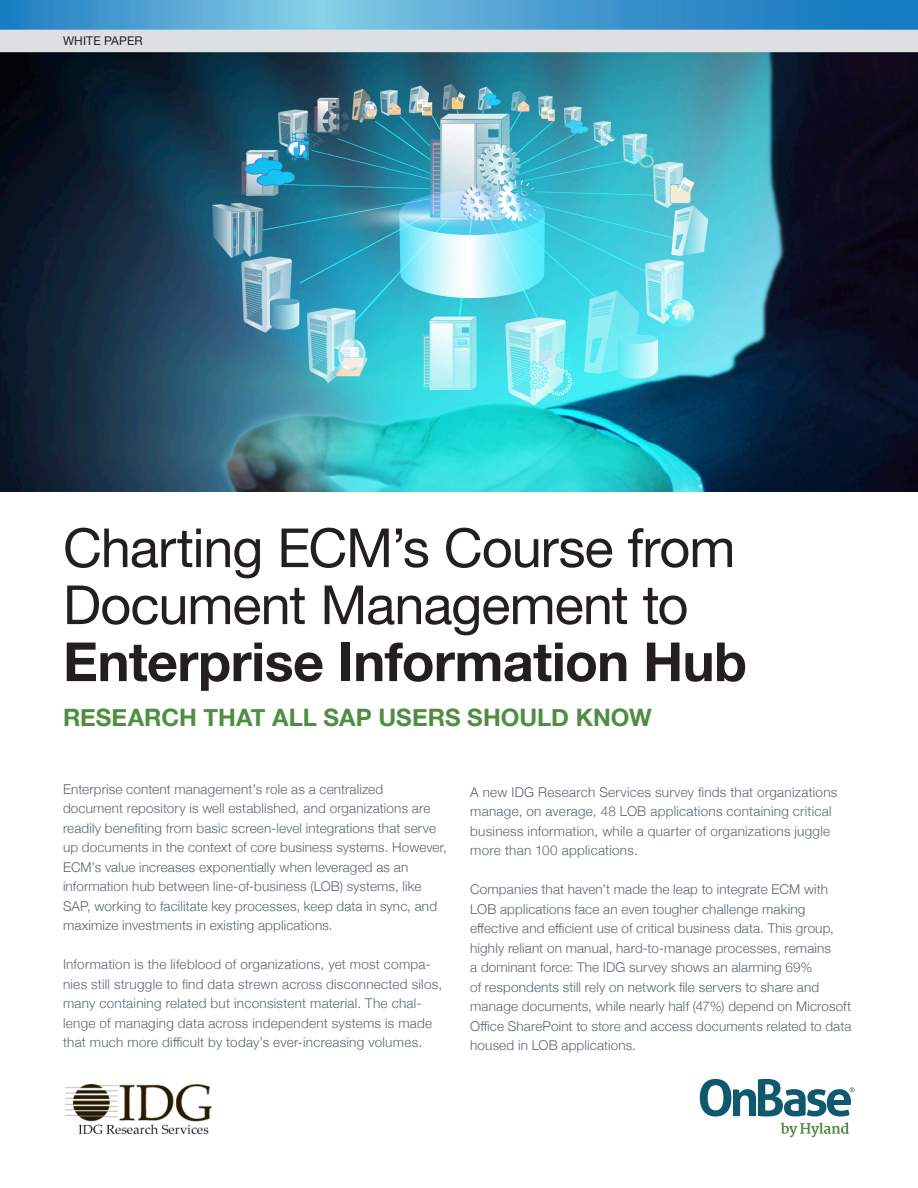
<style>
.page{position:relative;width:918px;height:1188px;background:#fff}
.page>*{position:absolute;margin:0;border:0;box-sizing:border-box;transform-origin:0 0}
.t1{font:54px/57px "Helvetica Neue";letter-spacing:-.02em;color:#231f20}
.t2{font:700 54px "Helvetica Neue";letter-spacing:-.01em;color:#231f20}
.t3{font:700 24px "Helvetica Neue";color:#4f8e42}
.t4{font:300 13.5px/19.5px "Helvetica Neue";letter-spacing:.01em;color:#5a676e}
.t5{font:12px "Helvetica Neue";letter-spacing:.01em;color:#231f20}
</style>
<div class="page">
<img style="left:0;top:52px;width:918px;height:439px">
<svg style="left:0;top:0;width:918px;height:30px;background:#499ed1"></svg>
<div style="left:0;top:30px;width:918px;height:22px;background:#dde0e3"></div>
<svg style="left:781px;top:1123px;width:68px;height:14px"></svg>
<svg style="left:700px;top:1079px;width:155px;height:38px"></svg>
<img style="left:65px;top:1084px;width:147px;height:51px">
<p class="t5" style="left:63px;top:32px;width:81px">WHITE PAPER</p>
<h1 class="t1" style="left:63px;top:523px;width:674px">Charting ECM’s Course from<br>Document Management to</h1>
<h1 class="t2" style="left:63px;top:619px;width:686px">Enterprise Information Hub</h1>
<h2 class="t3" style="left:63px;top:699px;width:590px">RESEARCH THAT ALL SAP USERS SHOULD KNOW</h2>
<p class="t4" style="left:63px;top:778px;width:385px">Enterprise content management’s role as a centralized<br>document repository is well established, and organizations are readily benefiting from basic screen-level integrations that serve up documents in the context of core business systems. However, ECM’s value increases exponentially when leveraged as an information hub between line-of-business (LOB) systems, like SAP, working to facilitate key processes, keep data in sync, and maximize investments in existing applications.</p>
<p class="t4" style="left:63px;top:954px;width:381px">Information is the lifeblood of organizations, yet most compa&shy;nies still struggle to find data strewn across disconnected silos, many containing related but inconsistent material. The chal&shy;lenge of managing data across independent systems is made that much more difficult by today’s ever-increasing volumes.</p>
<p class="t4" style="left:470px;top:781px;width:369px">A new IDG Research Services survey finds that organizations manage, on average, 48 LOB applications containing critical business information, while a quarter of organizations juggle more than 100 applications.</p>
<p class="t4" style="left:470px;top:879px;width:383px">Companies that haven’t made the leap to integrate ECM with LOB applications face an even tougher challenge making effective and efficient use of critical business data. This group, highly reliant on manual, hard-to-manage processes, remains<br>a dominant force: The IDG survey shows an alarming 69%<br>of respondents still rely on network file servers to share and manage documents, while nearly half (47%) depend on Microsoft Office SharePoint to store and access documents related to data housed in LOB applications.</p>
</div>
